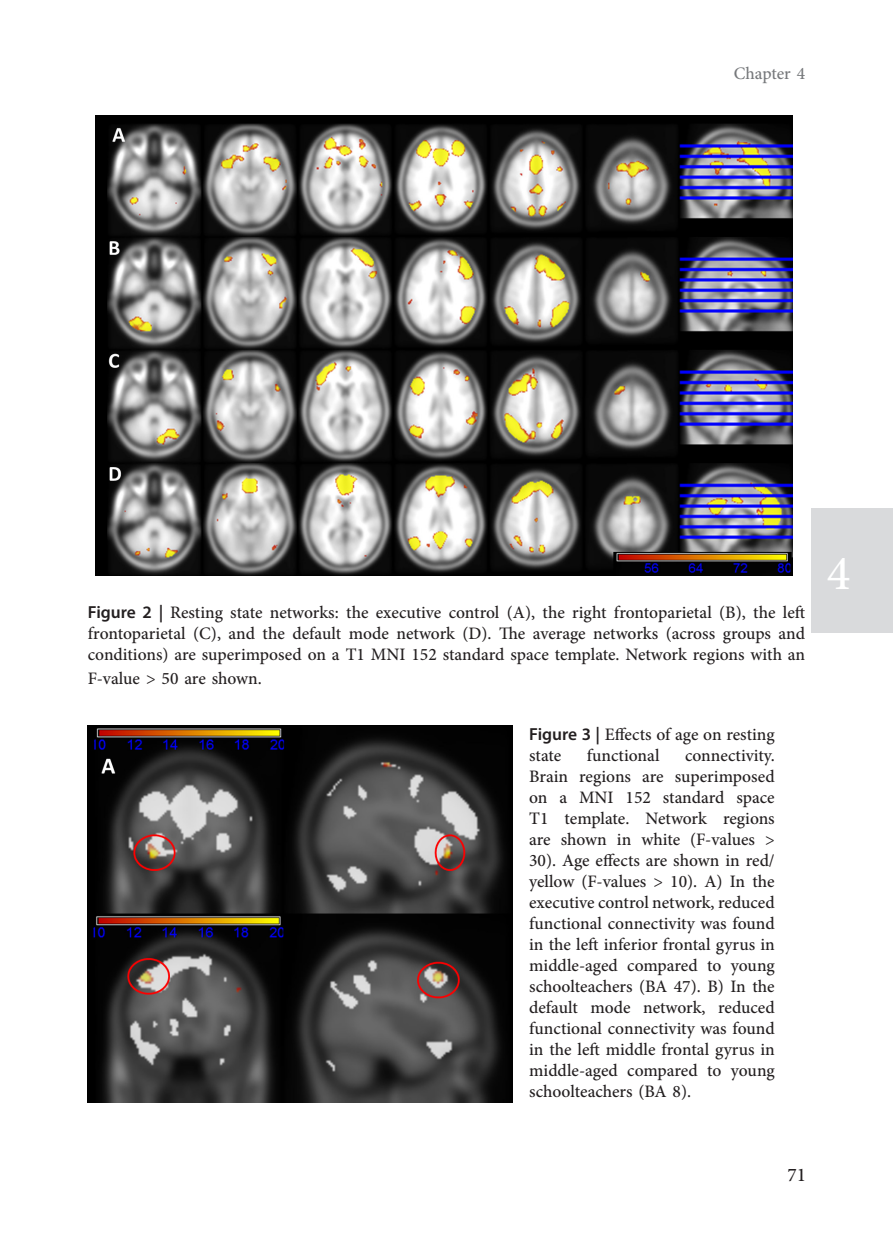
<style>
.page{position:relative;width:893px;height:1241px;background:#fff}
.page>*{position:absolute;margin:0;border:0;box-sizing:border-box;transform-origin:0 0}
.t1{font:500 49px "Minion Pro";color:#fff}
.t2{font:500 19.25px "Minion Pro";color:#231f20}
.t3{font:500 17.5px/21px "Minion Pro";color:#231f20;text-align:justify}
.t4{font:500 17.5px "Minion Pro";letter-spacing:-.005em;color:#76787b}
.s1{font-family:"Myriad Pro";font-weight:600}
</style>
<div class="page">
<div style="left:812px;top:508px;width:81px;height:124px;background:#d9dadc"></div>
<img style="left:96px;top:116px;width:696px;height:459px">
<img style="left:88px;top:725px;width:424px;height:377px">
<p class="t4" style="left:734px;top:61px;width:73px">Chapter 4</p>
<p class="t3" style="left:88px;top:602px;width:719px"><span class="s1">Figure 2 |</span> Resting state networks: the executive control (A), the right frontoparietal (B), the left frontoparietal (C), and the default mode network (D). The average networks (across groups and conditions) are superimposed on a T1 MNI 152 standard space template. Network regions with an</p>
<p class="t3" style="left:88px;top:667px;width:176px">F-value &gt; 50 are shown.</p>
<p class="t3" style="left:529px;top:723px;width:247px"><span class="s1">Figure 3 |</span> Effects of age on resting state</p>
<p class="t3" style="left:587px;top:744px;width:74px">functional</p>
<p class="t3" style="left:529px;top:744px;width:247px;text-indent:156px">connectivity.<br>Brain regions are superimposed on a MNI 152 standard space T1 template. Network regions are shown in white (F-values &gt; 30). Age effects are shown in red/ yellow (F-values &gt; 10). A) In the executive control network, reduced functional connectivity was found in the left inferior frontal gyrus in middle-aged compared to young schoolteachers (BA 47). B) In the default mode network, reduced functional connectivity was found in the left middle frontal gyrus in middle-aged compared to young schoolteachers (BA 8).</p>
<h1 class="t1" style="left:827px;top:540px;width:25px">4</h1>
<p class="t2" style="left:788px;top:1161px;width:20px">71</p>
</div>
